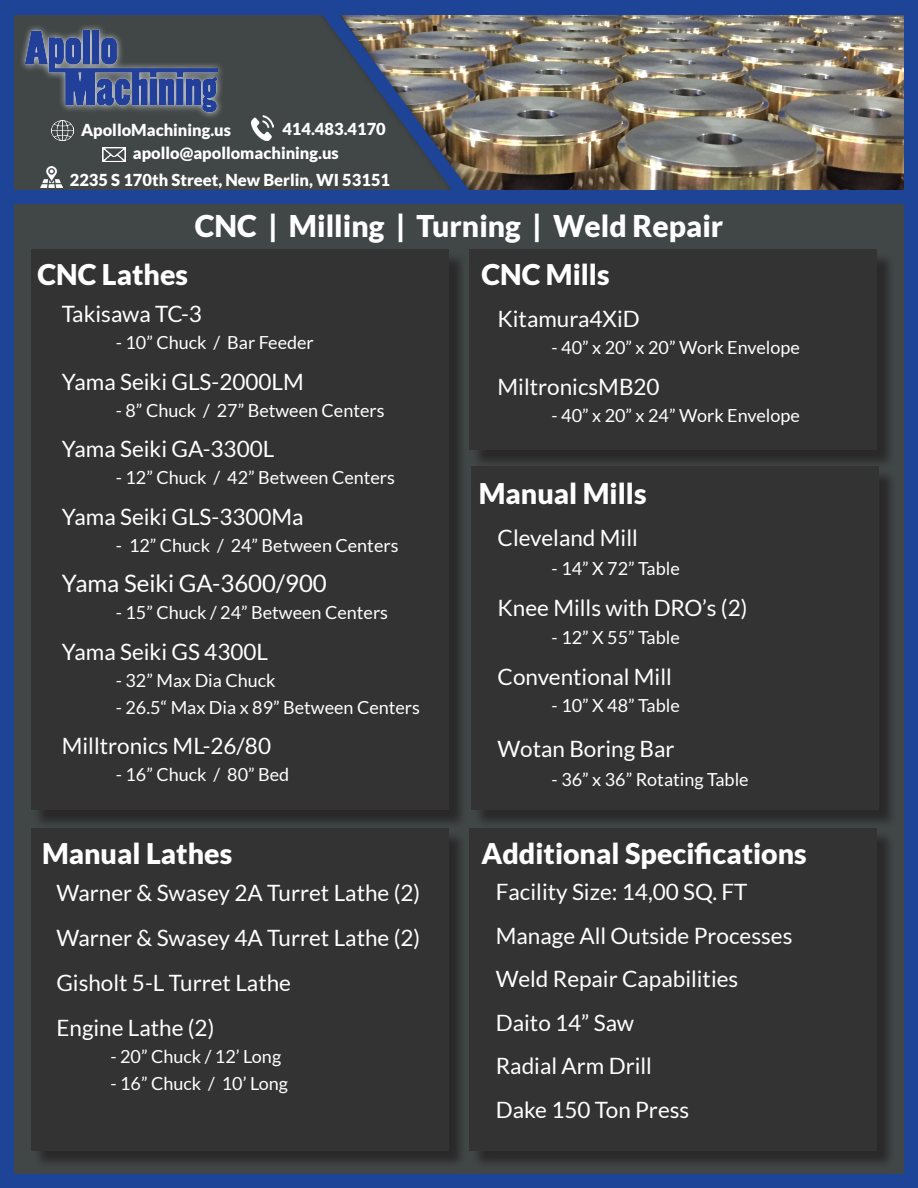
<style>
.page{position:relative;width:918px;height:1188px;background:#fff}
.page>*{position:absolute;margin:0;border:0;box-sizing:border-box;transform-origin:0 0}
.t1{font:900 30px "Lato";color:#fff}
.t2{font:900 28.5px "Lato";color:#fff}
.t3{font:24px "Lato";color:#fff}
.t4{font:22.5px/43.5px "Lato";color:#fff}
.t5{font:18px "Lato";color:#fff}
.t6{font:900 16.5px "Lato";color:#fff}
</style>
<div class="page">
<div style="left:0;top:8px;width:918px;height:1180px;background:#414646"></div>
<img style="left:510px;top:14px;width:395px;height:177px">
<div style="left:137px;top:0;width:373px;height:247px;background:#231f20;opacity:.75"></div>
<svg style="left:269px;top:14px;width:223px;height:216px"></svg>
<div style="left:420px;top:201px;width:498px;height:50px;background:#414646"></div>
<div style="left:0;top:191px;width:918px;height:13px;background:#1e4497"></div>
<div style="left:905px;top:0;width:13px;height:1188px;background:#1e4497"></div>
<div style="left:0;top:0;width:13px;height:1188px;background:#1e4497"></div>
<div style="left:0;top:0;width:918px;height:14px;background:#1e4497"></div>
<div style="left:0;top:1175px;width:918px;height:13px;background:#1e4497"></div>
<img style="left:51px;top:120px;width:23px;height:20px">
<img style="left:103px;top:147px;width:22px;height:15px">
<div style="left:18px;top:23px;width:208px;height:96px;background:#fff;opacity:.75"></div>
<img style="left:26px;top:26px;width:192px;height:92px">
<img style="left:252px;top:116px;width:22px;height:24px">
<img style="left:40px;top:166px;width:23px;height:21px">
<div style="left:472px;top:830px;width:423px;height:339px;background:#231f20;opacity:.75"></div>
<div style="left:470px;top:828px;width:407px;height:322px;background:#323332"></div>
<div style="left:472px;top:252px;width:423px;height:217px;background:#231f20;opacity:.75"></div>
<div style="left:470px;top:249px;width:407px;height:201px;background:#323332"></div>
<div style="left:33px;top:252px;width:434px;height:577px;background:#231f20;opacity:.75"></div>
<div style="left:31px;top:249px;width:417px;height:561px;background:#323332"></div>
<div style="left:474px;top:469px;width:423px;height:360px;background:#231f20;opacity:.75"></div>
<div style="left:471px;top:466px;width:407px;height:344px;background:#323332"></div>
<div style="left:33px;top:830px;width:434px;height:339px;background:#231f20;opacity:.75"></div>
<div style="left:31px;top:828px;width:417px;height:322px;background:#323332"></div>
<p class="t6" style="left:81px;top:120px;width:152px">ApolloMachining.us</p>
<p class="t6" style="left:282px;top:120px;width:105px">414.483.4170</p>
<p class="t6" style="left:133px;top:144px;width:208px">apollo@apollomachining.us</p>
<p class="t6" style="left:70px;top:170px;width:322px">2235 S 170th Street, New Berlin, WI 53151</p>
<p class="t1" style="left:195px;top:208px;width:530px">CNC | Milling | Turning | Weld Repair</p>
<p class="t2" style="left:38px;top:258px;width:152px">CNC Lathes</p>
<p class="t4" style="left:62px;top:292px;width:142px">Takisawa TC-3</p>
<p class="t5" style="left:116px;top:333px;width:200px">- 10” Chuck / Bar Feeder</p>
<p class="t4" style="left:62px;top:360px;width:243px">Yama Seiki GLS-2000LM</p>
<p class="t5" style="left:116px;top:400px;width:270px">- 8” Chuck / 27” Between Centers</p>
<p class="t4" style="left:62px;top:427px;width:214px">Yama Seiki GA-3300L</p>
<p class="t5" style="left:116px;top:468px;width:281px">- 12” Chuck / 42” Between Centers</p>
<p class="t4" style="left:62px;top:495px;width:243px">Yama Seiki GLS-3300Ma</p>
<p class="t5" style="left:116px;top:535px;width:284px">- 12” Chuck / 24” Between Centers</p>
<p class="t3" style="left:62px;top:570px;width:267px">Yama Seiki GA-3600/900</p>
<p class="t5" style="left:116px;top:603px;width:274px">- 15” Chuck / 24” Between Centers</p>
<p class="t4" style="left:62px;top:630px;width:208px">Yama Seiki GS 4300L</p>
<p class="t5" style="left:116px;top:670px;width:161px">- 32” Max Dia Chuck</p>
<p class="t5" style="left:116px;top:697px;width:306px">- 26.5“ Max Dia x 89” Between Centers</p>
<p class="t4" style="left:62px;top:724px;width:211px">Milltronics ML-26/80</p>
<p class="t5" style="left:116px;top:765px;width:175px">- 16” Chuck / 80” Bed</p>
<p class="t2" style="left:42px;top:837px;width:192px">Manual Lathes</p>
<p class="t4" style="left:56px;top:870px;width:365px;line-height:45px">Warner &amp; Swasey 2A Turret Lathe (2)<br>Warner &amp; Swasey 4A Turret Lathe (2)</p>
<p class="t4" style="left:56px;top:961px;width:236px">Gisholt 5-L Turret Lathe</p>
<p class="t4" style="left:56px;top:1006px;width:160px">Engine Lathe (2)</p>
<p class="t5" style="left:110px;top:1047px;width:172px">- 20” Chuck / 12’ Long</p>
<p class="t5" style="left:110px;top:1074px;width:179px">- 16” Chuck / 10’ Long</p>
<p class="t2" style="left:481px;top:258px;width:130px">CNC Mills</p>
<p class="t4" style="left:498px;top:297px;width:144px">Kitamura4XiD</p>
<p class="t5" style="left:552px;top:338px;width:250px">- 40” x 20” x 20” Work Envelope</p>
<p class="t4" style="left:498px;top:365px;width:164px">MiltronicsMB20</p>
<p class="t5" style="left:552px;top:405px;width:250px">- 40” x 20” x 24” Work Envelope</p>
<p class="t2" style="left:479px;top:477px;width:169px">Manual Mills</p>
<p class="t4" style="left:498px;top:516px;width:142px">Cleveland Mill</p>
<p class="t5" style="left:552px;top:559px;width:130px">- 14” X 72” Table</p>
<p class="t4" style="left:498px;top:586px;width:251px">Knee Mills with DRO’s (2)</p>
<p class="t5" style="left:552px;top:628px;width:130px">- 12” X 55” Table</p>
<p class="t4" style="left:498px;top:655px;width:176px">Conventional Mill</p>
<p class="t5" style="left:552px;top:695px;width:130px">- 10” X 48” Table</p>
<p class="t4" style="left:498px;top:727px;width:179px">Wotan Boring Bar</p>
<p class="t5" style="left:552px;top:769px;width:199px">- 36” x 36” Rotating Table</p>
<p class="t2" style="left:481px;top:837px;width:327px">Additional Specifications</p>
<p class="t4" style="left:496px;top:870px;width:253px">Facility Size: 14,00 SQ. FT</p>
<p class="t4" style="left:496px;top:914px;width:298px">Manage All Outside Processes</p>
<p class="t4" style="left:496px;top:957px;width:244px">Weld Repair Capabilities<br>Daito 14” Saw</p>
<p class="t4" style="left:496px;top:1044px;width:158px">Radial Arm Drill</p>
<p class="t4" style="left:496px;top:1088px;width:195px">Dake 150 Ton Press</p>
</div>
